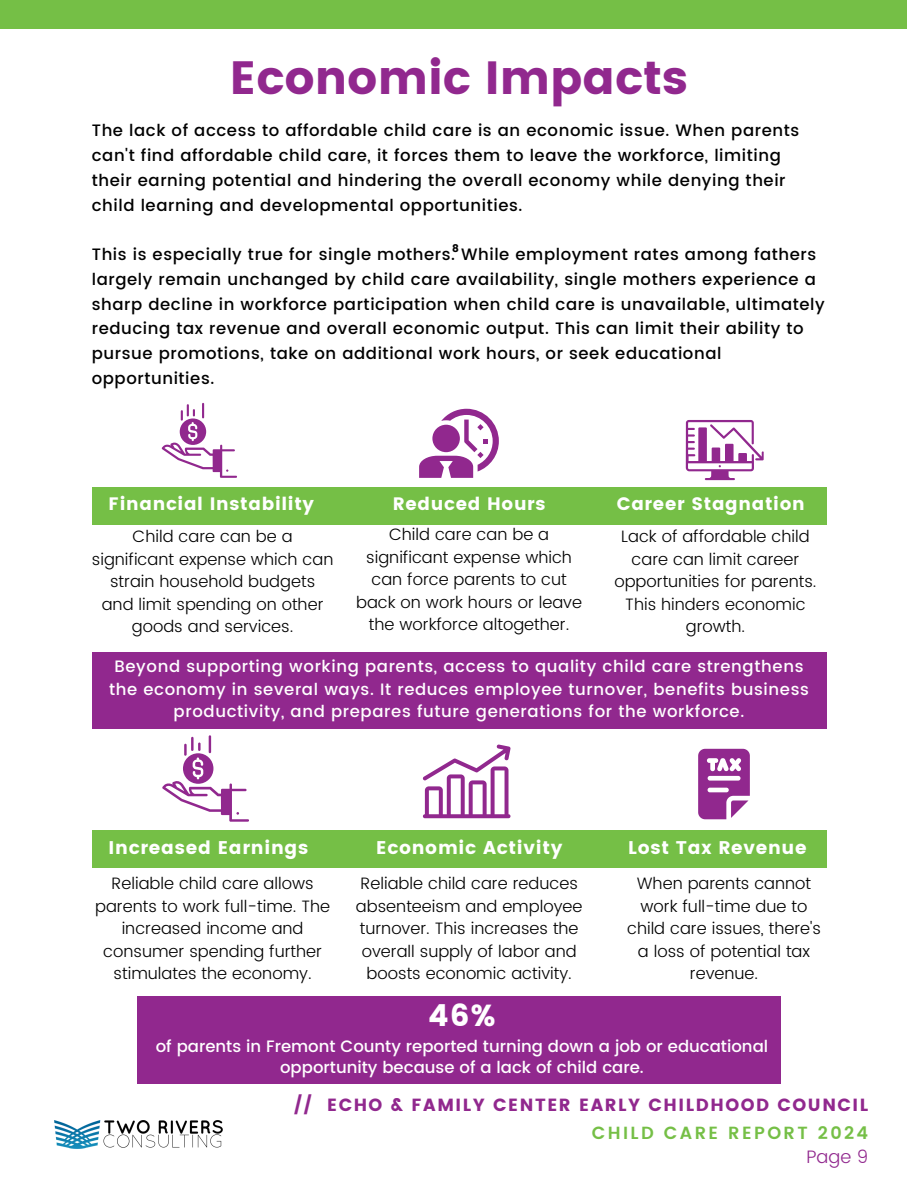
<style>
.page{position:relative;width:918px;height:1188px;background:#fff}
.page>*{position:absolute;margin:0;border:0;box-sizing:border-box;transform-origin:0 0}
.t1{font:46.5px "Poppins";color:#91288e}
.t2{font:30.3px "Poppins";color:#fff}
.t3{font:18.3px "Poppins";letter-spacing:.04em;color:#fff}
.t4{font:18px "Poppins";letter-spacing:.04em;color:#fff}
.t5{font:300 18px "Poppins";color:#91288e}
.t6{font:17.55px "Poppins";letter-spacing:.09em;color:#91288e}
.t7{font:600 17.55px "Poppins";letter-spacing:.135em;color:#75bf46}
.t8{font:300 16.5px/22.5px "Poppins";color:#000;text-align:center}
.t9{font:500 16.5px/24.8px "Poppins";letter-spacing:.035em;color:#000}
.t10{font:500 16.5px/22.5px "Poppins";letter-spacing:.04em;color:#fff;text-align:center}
.t11{font:500 16.5px/21.3px "Poppins";color:#fff;text-align:center}
.t12{font:10.5px "Poppins";color:#000}
</style>
<div class="page">
<div style="left:92px;top:487px;width:734px;height:37px;background:#75bf46"></div>
<svg style="left:686px;top:420px;width:77px;height:60px"></svg>
<svg style="left:162px;top:403px;width:75px;height:75px"></svg>
<svg style="left:419px;top:409px;width:80px;height:68px"></svg>
<div style="left:92px;top:831px;width:734px;height:37px;background:#75bf46"></div>
<svg style="left:162px;top:735px;width:87px;height:87px"></svg>
<div style="left:92px;top:652px;width:734px;height:76px;background:#91288e"></div>
<div style="left:137px;top:996px;width:644px;height:88px;background:#91288e"></div>
<svg style="left:698px;top:749px;width:52px;height:70px"></svg>
<svg style="left:423px;top:745px;width:87px;height:73px"></svg>
<div style="left:0;top:0;width:907px;height:29px;background:#75bf46"></div>
<img style="left:54px;top:1120px;width:169px;height:29px">
<h1 class="t1" style="left:230px;top:51px;width:460px">Economic Impacts</h1>
<p class="t9" style="left:92px;top:118px;width:709px">The lack of access to affordable child care is an economic issue. When parents can't find affordable child care, it forces them to leave the workforce, limiting their earning potential and hindering the overall economy while denying their child learning and developmental opportunities.</p>
<p class="t9" style="left:92px;top:242px;width:735px">This is especially true for single mothers. While employment rates among fathers largely remain unchanged by child care availability, single mothers experience a sharp decline in workforce participation when child care is unavailable, ultimately reducing tax revenue and overall economic output. This can limit their ability to pursue promotions, take on additional work hours, or seek educational opportunities.</p>
<p class="t12" style="left:452px;top:242px;width:8px">8</p>
<p class="t4" style="left:109px;top:493px;width:207px">Financial Instability</p>
<p class="t4" style="left:393px;top:493px;width:154px">Reduced Hours</p>
<p class="t4" style="left:617px;top:493px;width:189px">Career Stagnation</p>
<p class="t8" style="left:92px;top:525px;width:243px">Child care can be a significant expense which can strain household budgets<br>and limit spending on other goods and services.</p>
<p class="t8" style="left:356px;top:523px;width:227px">Child care can be a significant expense which can force parents to cut back on work hours or leave the workforce altogether.</p>
<p class="t8" style="left:614px;top:525px;width:204px">Lack of affordable child care can limit career opportunities for parents.<br>This hinders economic growth.</p>
<p class="t10" style="left:109px;top:655px;width:701px">Beyond supporting working parents, access to quality child care strengthens the economy in several ways. It reduces employee turnover, benefits business productivity, and prepares future generations for the workforce.</p>
<p class="t3" style="left:109px;top:837px;width:201px">Increased Earnings</p>
<p class="t3" style="left:376px;top:837px;width:188px">Economic Activity</p>
<p class="t3" style="left:628px;top:837px;width:180px">Lost Tax Revenue</p>
<p class="t8" style="left:95px;top:872px;width:237px">Reliable child care allows parents to work full-time. The increased income and consumer spending further stimulates the economy.</p>
<p class="t8" style="left:356px;top:872px;width:228px">Reliable child care reduces absenteeism and employee turnover. This increases the overall supply of labor and boosts economic activity.</p>
<p class="t8" style="left:627px;top:872px;width:195px">When parents cannot work full-time due to child care issues, there's a loss of potential tax revenue.</p>
<h2 class="t2" style="left:428px;top:998px;width:69px">46%</h2>
<p class="t11" style="left:156px;top:1036px;width:614px">of parents in Fremont County reported turning down a job or educational opportunity because of a lack of child care.</p>
<p class="t6" style="left:294px;top:1094px;width:576px">// ECHO &amp; FAMILY CENTER EARLY CHILDHOOD COUNCIL</p>
<p class="t5" style="left:807px;top:1146px;width:63px">Page 9</p>
<p class="t7" style="left:592px;top:1122px;width:278px">CHILD CARE REPORT 2024</p>
</div>
